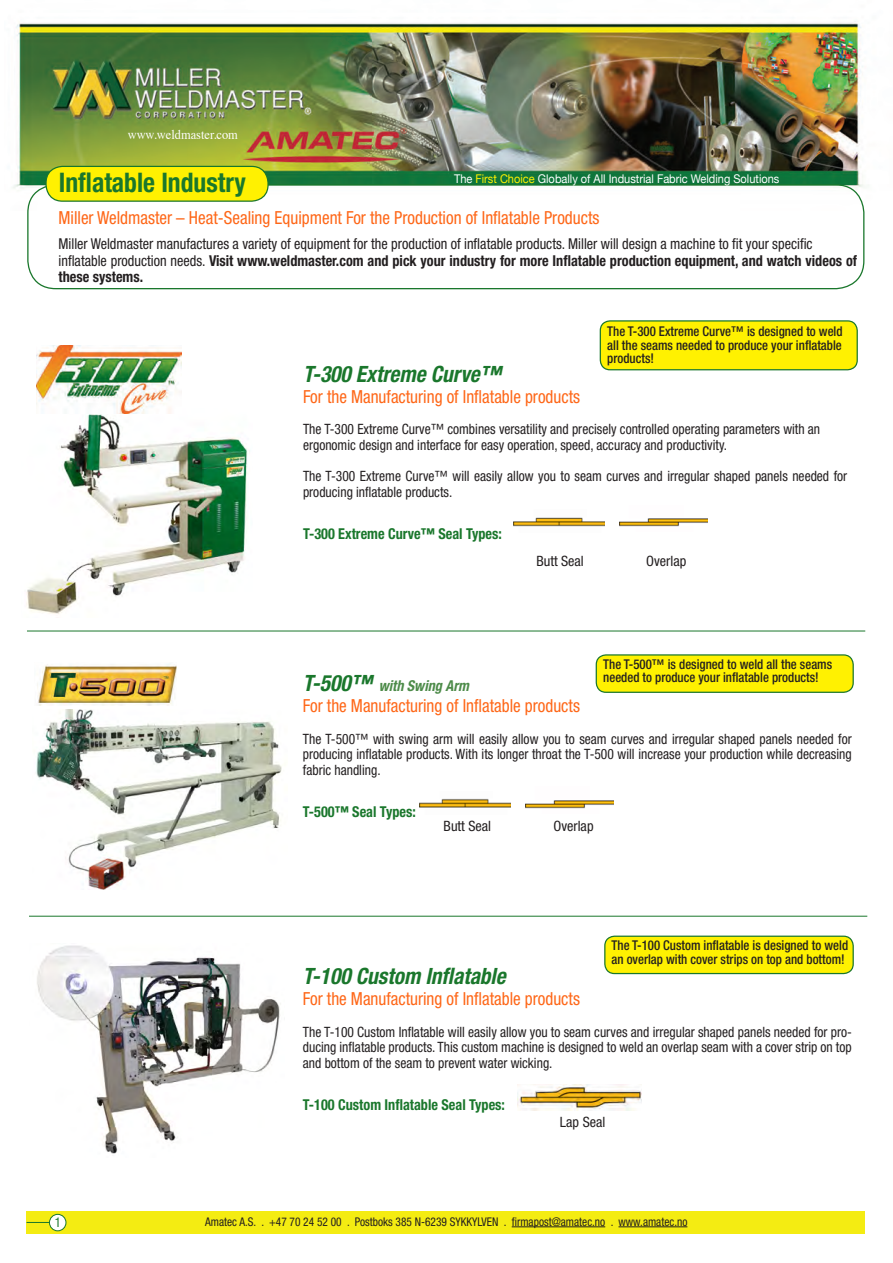
<style>
.page{position:relative;width:893px;height:1263px;background:#fff}
.page>*{position:absolute;margin:0;border:0;box-sizing:border-box;transform-origin:0 0}
.t1{font:700 condensed 27px "Helvetica Neue";color:#1a772c;scale:.95 1}
.t2{font:italic 700 condensed 22.5px "Helvetica Neue";color:#1a772c;scale:.95 1}
.t3{font:condensed 18px "Helvetica Neue";color:#fe6718;scale:.95 1}
.t4{font:condensed 15px/16.5px "Helvetica Neue";color:#231f20;scale:.95 1}
.t5{font:700 condensed 15px "Helvetica Neue";color:#1a772c;scale:.95 1}
.t6{font:italic 700 condensed 15px "Helvetica Neue";color:#4d8b49;scale:.95 1}
.t7{font:condensed 14.25px/15.8px "Helvetica Neue";color:#231f20;scale:.95 1}
.t8{font:condensed 14.25px "Helvetica Neue";color:#231f20}
.t9{font:500 condensed 13.5px/13.5px "Helvetica Neue";color:#231f20;scale:.95 1}
.t10{font:13.5px "Times";color:#fff;scale:.92 1}
.t11{font:condensed 13.5px "Helvetica Neue";color:#1a772c;scale:.95 1}
.t12{font:condensed 12px "Helvetica Neue";color:#231f20;scale:.95 1}
.t13{font:12px "Helvetica Neue";color:#fff;scale:.92 1}
.s1{color:#fff101}
.s2{font-weight:700}
.s3{font-size:22.5px;color:#1a772c}
</style>
<div class="page">
<img style="left:13px;top:21px;width:852px;height:189px">
<div style="left:26px;top:1211px;width:839px;height:23px;background:#f4ec12"></div>
<hr style="left:27px;top:630px;width:838px;height:1px;background:#1a772c">
<div style="left:27px;top:184px;width:837px;height:105px;border:1px solid #1a772c;border-radius:28px"></div>
<div style="left:46px;top:166px;width:222px;height:35px;background:#fff101;border-radius:16px"></div>
<div style="left:45px;top:166px;width:224px;height:36px;border:1px solid #1a772c;border-radius:16px"></div>
<img style="left:37px;top:945px;width:244px;height:209px">
<img style="left:36px;top:709px;width:246px;height:180px">
<hr style="left:27px;top:1222px;width:30px;height:1px;background:#1a772c">
<div style="left:49px;top:1214px;width:17px;height:17px;background:#fff;border-radius:50%"></div>
<div style="left:49px;top:1214px;width:17px;height:17px;border:1px solid #1a772c;border-radius:50%"></div>
<img style="left:37px;top:663px;width:139px;height:42px">
<hr style="left:29px;top:916px;width:838px;height:1px;background:#1a772c">
<img style="left:620px;top:518px;width:87px;height:9px">
<img style="left:526px;top:800px;width:87px;height:9px">
<img style="left:518px;top:1085px;width:124px;height:25px">
<div style="left:605px;top:936px;width:248px;height:37px;background:#fff101;border-radius:10px"></div>
<div style="left:604px;top:935px;width:250px;height:39px;border:1px solid #1a772c;border-radius:10px"></div>
<img style="left:26px;top:414px;width:222px;height:200px">
<img style="left:36px;top:345px;width:145px;height:69px">
<div style="left:600px;top:321px;width:257px;height:49px;background:#fff101;border-radius:10px"></div>
<div style="left:600px;top:320px;width:258px;height:50px;border:1px solid #1a772c;border-radius:10px"></div>
<div style="left:596px;top:655px;width:257px;height:37px;background:#fff101;border-radius:10px"></div>
<div style="left:596px;top:654px;width:258px;height:39px;border:1px solid #1a772c;border-radius:10px"></div>
<img style="left:514px;top:517px;width:91px;height:10px">
<img style="left:420px;top:798px;width:91px;height:10px">
<hr style="left:512px;top:1226px;width:93px;height:1px;background:#231f20">
<hr style="left:618px;top:1226px;width:69px;height:1px;background:#231f20">
<p class="t10" style="left:128px;top:122px;width:121px">www.weldmaster.com</p>
<h1 class="t1" style="left:59px;top:166px;width:198px">Inflatable Industry</h1>
<p class="t13" style="left:454px;top:171px;width:355px">The <span class="s1">First Choice</span> Globally of All Industrial Fabric Welding Solutions</p>
<p class="t3" style="left:59px;top:207px;width:571px">Miller Weldmaster – Heat-Sealing Equipment For the Production of Inflatable Products</p>
<p class="t4" style="left:59px;top:235px;width:842px">Miller Weldmaster manufactures a variety of equipment for the production of inflatable products. Miller will design a machine to fit your specific inflatable production needs. <span class="s2">Visit www.weldmaster.com and pick your industry for more Inflatable production equipment, and watch videos of these systems.</span></p>
<p class="t9" style="left:607px;top:324px;width:249px;text-align:justify">The T-300 Extreme Curve™ is designed to weld all the seams needed to produce your inflatable products!</p>
<h2 class="t2" style="left:303px;top:360px;width:210px">T-300 Extreme Curve™</h2>
<p class="t3" style="left:303px;top:386px;width:293px">For the Manufacturing of Inflatable products</p>
<p class="t7" style="left:303px;top:421px;width:546px">The T-300 Extreme Curve™ combines versatility and precisely controlled operating parameters with an ergonomic design and interface for easy operation, speed, accuracy and productivity.</p>
<p class="t7" style="left:303px;top:468px;width:574px">The T-300 Extreme Curve™ will easily allow you to seam curves and irregular shaped panels needed for producing inflatable products.</p>
<p class="t5" style="left:303px;top:525px;width:211px">T-300 Extreme Curve™ Seal Types:</p>
<p class="t8" style="left:536px;top:553px;width:49px">Butt Seal</p>
<p class="t8" style="left:646px;top:553px;width:42px">Overlap</p>
<p class="t9" style="left:603px;top:657px;width:243px">The T-500™ is designed to weld all the seams needed to produce your inflatable products!</p>
<p class="t6" style="left:303px;top:677px;width:176px"><span class="s3">T-500™</span> with Swing Arm</p>
<p class="t3" style="left:303px;top:695px;width:293px">For the Manufacturing of Inflatable products</p>
<p class="t7" style="left:303px;top:731px;width:579px;text-align:justify">The T-500™ with swing arm will easily allow you to seam curves and irregular shaped panels needed for producing inflatable products. With its longer throat the T-500 will increase your production while decreasing fabric handling.</p>
<p class="t5" style="left:303px;top:803px;width:120px">T-500™ Seal Types:</p>
<p class="t8" style="left:553px;top:817px;width:42px">Overlap</p>
<p class="t8" style="left:444px;top:817px;width:49px">Butt Seal</p>
<p class="t9" style="left:612px;top:938px;width:251px">The T-100 Custom inflatable is designed to weld an overlap with cover strips on top and bottom!</p>
<h2 class="t2" style="left:303px;top:962px;width:215px">T-100 Custom Inflatable</h2>
<p class="t3" style="left:303px;top:988px;width:293px">For the Manufacturing of Inflatable products</p>
<p class="t7" style="left:303px;top:1023px;width:579px;text-align:justify">The T-100 Custom Inflatable will easily allow you to seam curves and irregular shaped panels needed for pro&shy;ducing inflatable products. This custom machine is designed to weld an overlap seam with a cover strip on top and bottom of the seam to prevent water wicking.</p>
<p class="t5" style="left:303px;top:1096px;width:214px">T-100 Custom Inflatable Seal Types:</p>
<p class="t11" style="left:55px;top:1214px;width:8px">1</p>
<p class="t8" style="left:560px;top:1113px;width:47px">Lap Seal</p>
<p class="t12" style="left:205px;top:1214px;width:509px">Amatec A.S. . +47 70 24 52 00 . Postboks 385 N-6239 SYKKYLVEN . firmapost@amatec.no . www.amatec.no</p>
</div>
